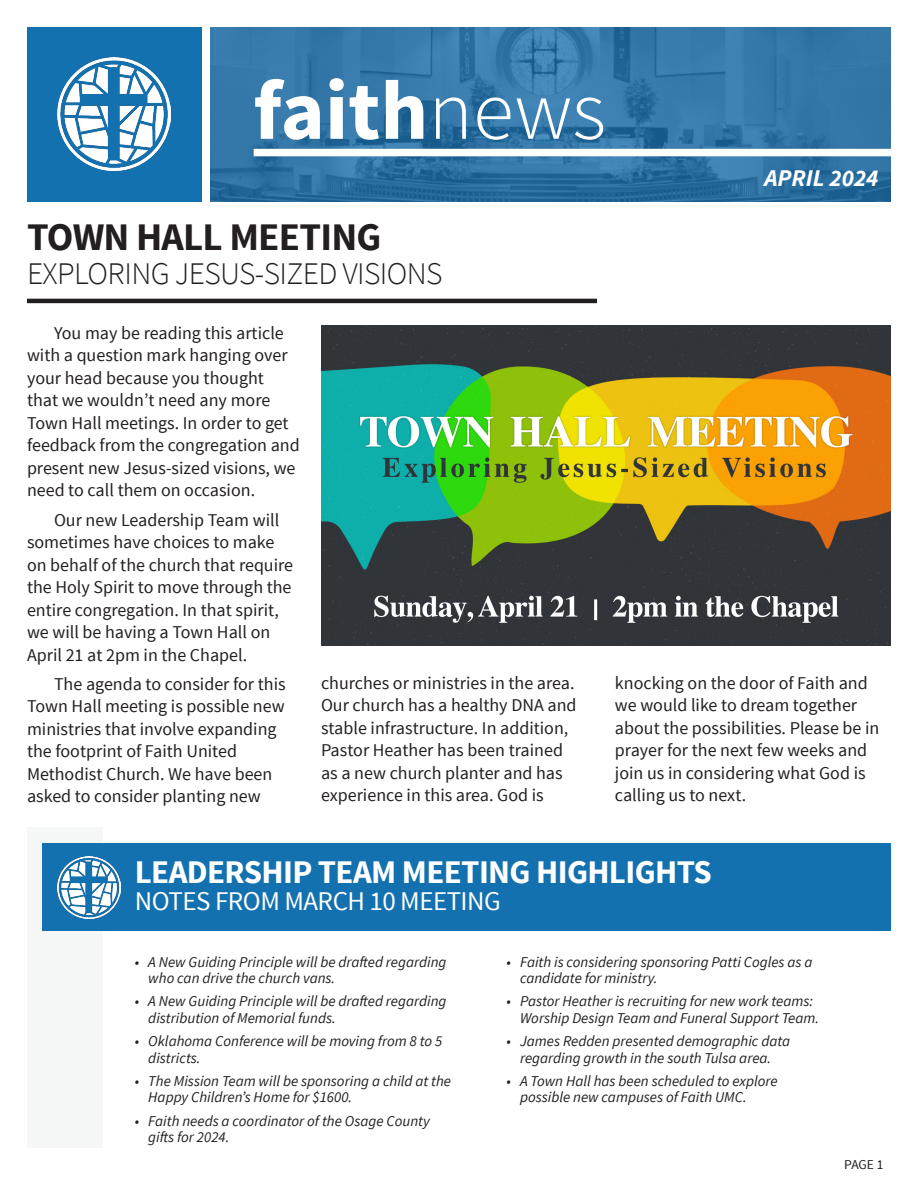
<style>
.page{position:relative;width:918px;height:1188px;background:#fff}
.page>*{position:absolute;margin:0;border:0;box-sizing:border-box;transform-origin:0 0}
.t1{font:700 84px "Source Sans Pro";color:#fff}
.t2{font:700 39px "Source Sans Pro";letter-spacing:-.02em;color:#231f20}
.t3{font:700 33px "Source Sans Pro";letter-spacing:-.02em;color:#fff}
.t4{font:300 31.5px "Source Sans Pro";letter-spacing:-.02em;color:#231f20}
.t5{font:27px "Source Sans Pro";letter-spacing:-.02em;color:#fff}
.t6{font:italic 700 24px "Source Sans Pro";color:#fff}
.t7{font:18px/22.5px "Source Sans Pro";color:#231f20}
.t8{font:italic 15px/16.5px "Source Sans Pro";color:#231f20}
.t9{font:13.5px "Source Sans Pro";color:#231f20}
.s1{font-weight:300}
</style>
<div class="page">
<img style="left:211px;top:27px;width:680px;height:174px">
<div style="left:254px;top:149px;width:649px;height:7px;background:#fff"></div>
<div style="left:27px;top:27px;width:174px;height:174px;background:#1471b0"></div>
<img style="left:58px;top:58px;width:113px;height:113px">
<hr style="left:27px;top:299px;width:570px;height:4px;background:#231f20">
<div style="left:27px;top:827px;width:75px;height:321px;background:#f6f7f7"></div>
<div style="left:42px;top:844px;width:849px;height:87px;background:#1471b0"></div>
<img style="left:58px;top:856px;width:62px;height:62px">
<img style="left:321px;top:325px;width:570px;height:321px">
<h1 class="t1" style="left:253px;top:57px;width:354px">faith<span class="s1">news</span></h1>
<h2 class="t2" style="left:27px;top:212px;width:356px">TOWN HALL MEETING</h2>
<h3 class="t4" style="left:27px;top:255px;width:417px">EXPLORING JESUS-SIZED VISIONS</h3>
<h3 class="t6" style="left:764px;top:163px;width:116px">APRIL 2024</h3>
<p class="t7" style="left:27px;top:322px;width:274px;text-indent:27px">You may be reading this article with a question mark hanging over your head because you thought<br>that we wouldn’t need any more<br>Town Hall meetings. In order to get feedback from the congregation and present new Jesus-sized visions, we need to call them on occasion.</p>
<p class="t7" style="left:27px;top:509px;width:268px;text-indent:27px">Our new Leadership Team will sometimes have choices to make on behalf of the church that require the Holy Spirit to move through the entire congregation. In that spirit, we will be having a Town Hall on<br>April 21 at 2pm in the Chapel.</p>
<p class="t7" style="left:27px;top:673px;width:260px;text-indent:27px">The agenda to consider for this<br>Town Hall meeting is possible new ministries that involve expanding the footprint of Faith United<br>Methodist Church. We have been asked to consider planting new</p>
<p class="t7" style="left:321px;top:672px;width:257px">churches or ministries in the area.<br>Our church has a healthy DNA and stable infrastructure. In addition,<br>Pastor Heather has been trained as a new church planter and has experience in this area. God is</p>
<p class="t7" style="left:615px;top:672px;width:266px">knocking on the door of Faith and we would like to dream together about the possibilities. Please be in prayer for the next few weeks and join us in considering what God is calling us to next.</p>
<h3 class="t3" style="left:135px;top:851px;width:579px">LEADERSHIP TEAM MEETING HIGHLIGHTS</h3>
<h3 class="t5" style="left:135px;top:885px;width:367px">NOTES FROM MARCH 10 MEETING</h3>
<p class="t8" style="left:148px;top:953px;width:300px;text-indent:-14px">• A New Guiding Principle will be drafted regarding who can drive the church vans.</p>
<p class="t8" style="left:148px;top:993px;width:300px;text-indent:-14px">• A New Guiding Principle will be drafted regarding distribution of Memorial funds.</p>
<p class="t8" style="left:148px;top:1033px;width:295px;text-indent:-14px">• Oklahoma Conference will be moving from 8 to 5 districts.</p>
<p class="t8" style="left:148px;top:1073px;width:304px;text-indent:-14px">• The Mission Team will be sponsoring a child at the<br>Happy Children’s Home for $1600.</p>
<p class="t8" style="left:148px;top:1112px;width:283px;text-indent:-14px">• Faith needs a coordinator of the Osage County gifts for 2024.</p>
<p class="t8" style="left:520px;top:953px;width:294px;text-indent:-14px">• Faith is considering sponsoring Patti Cogles as a candidate for ministry.</p>
<p class="t8" style="left:520px;top:993px;width:301px;text-indent:-14px">• Pastor Heather is recruiting for new work teams:<br>Worship Design Team and Funeral Support Team.</p>
<p class="t8" style="left:507px;top:1033px;width:285px;text-align:center">• James Redden presented demographic data regarding growth in the south Tulsa area.</p>
<p class="t8" style="left:520px;top:1073px;width:259px;text-indent:-14px">• A Town Hall has been scheduled to explore possible new campuses of Faith UMC.</p>
<p class="t9" style="left:844px;top:1156px;width:41px">PAGE 1</p>
</div>
